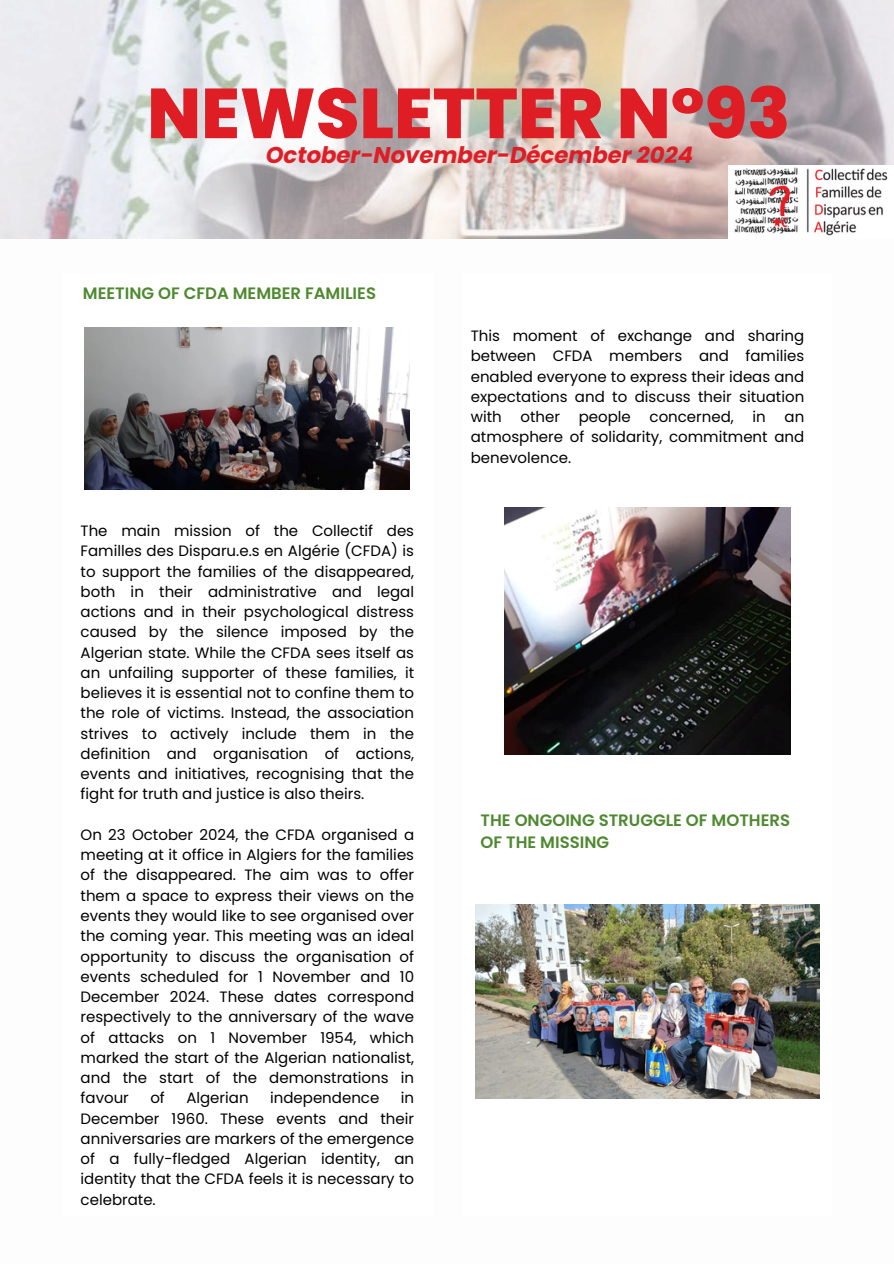
<style>
.page{position:relative;width:894px;height:1264px;background:#fff}
.page>*{position:absolute;margin:0;border:0;box-sizing:border-box;transform-origin:0 0}
.t1{font:800 70.5px "Poppins";color:#de1d25}
.t2{font:italic 700 22.8px "Poppins";color:#de1d25}
.t3{font:600 16.5px/22.5px "Poppins";color:#4e892f}
.t4{font:15px/20.2px "Poppins";color:#000;text-align:justify}
</style>
<div class="page">
<img style="left:0;top:0;width:893px;height:238px">
<img style="left:85px;top:328px;width:325px;height:162px">
<img style="left:727px;top:165px;width:166px;height:73px">
<img style="left:504px;top:507px;width:286px;height:248px">
<img style="left:475px;top:904px;width:343px;height:194px">
<h1 class="t1" style="left:147px;top:64px;width:644px">NEWSLETTER N°93</h1>
<p class="t2" style="left:266px;top:139px;width:429px">October-November-Décember 2024</p>
<h3 class="t3" style="left:83px;top:282px;width:294px">MEETING OF CFDA MEMBER FAMILIES</h3>
<p class="t4" style="left:81px;top:520px;width:335px">The main mission of the Collectif des Familles des Disparu.e.s en Algérie (CFDA) is to support the families of the disappeared, both in their administrative and legal actions and in their psychological distress caused by the silence imposed by the Algerian state. While the CFDA sees itself as an unfailing supporter of these families, it believes it is essential not to confine them to the role of victims. Instead, the association strives to actively include them in the definition and organisation of actions, events and initiatives, recognising that the fight for truth and justice is also theirs.</p>
<p class="t4" style="left:81px;top:824px;width:335px">On 23 October 2024, the CFDA organised a meeting at it office in Algiers for the families of the disappeared. The aim was to offer them a space to express their views on the events they would like to see organised over the coming year. This meeting was an ideal opportunity to discuss the organisation of events scheduled for 1 November and 10<br>December 2024. These dates correspond respectively to the anniversary of the wave of attacks on 1 November 1954, which marked the start of the Algerian nationalist, and the start of the demonstrations in favour</p>
<p class="t4" style="left:150px;top:1087px;width:16px">of</p>
<p class="t4" style="left:186px;top:1087px;width:64px">Algerian</p>
<p class="t4" style="left:270px;top:1087px;width:111px">independence</p>
<p class="t4" style="left:81px;top:1087px;width:335px;text-indent:320px">in December 1960. These events and their anniversaries are markers of the emergence of a fully-fledged Algerian identity, an identity that the CFDA feels it is necessary to celebrate.</p>
<p class="t4" style="left:470px;top:326px;width:335px">This moment of exchange and sharing between CFDA members and families enabled everyone to express their ideas and expectations and to discuss their situation with other people concerned, in an atmosphere of solidarity, commitment and benevolence.</p>
<h2 class="t3" style="left:480px;top:808px;width:311px">THE ONGOING STRUGGLE OF MOTHERS<br>OF THE MISSING</h2>
</div>
